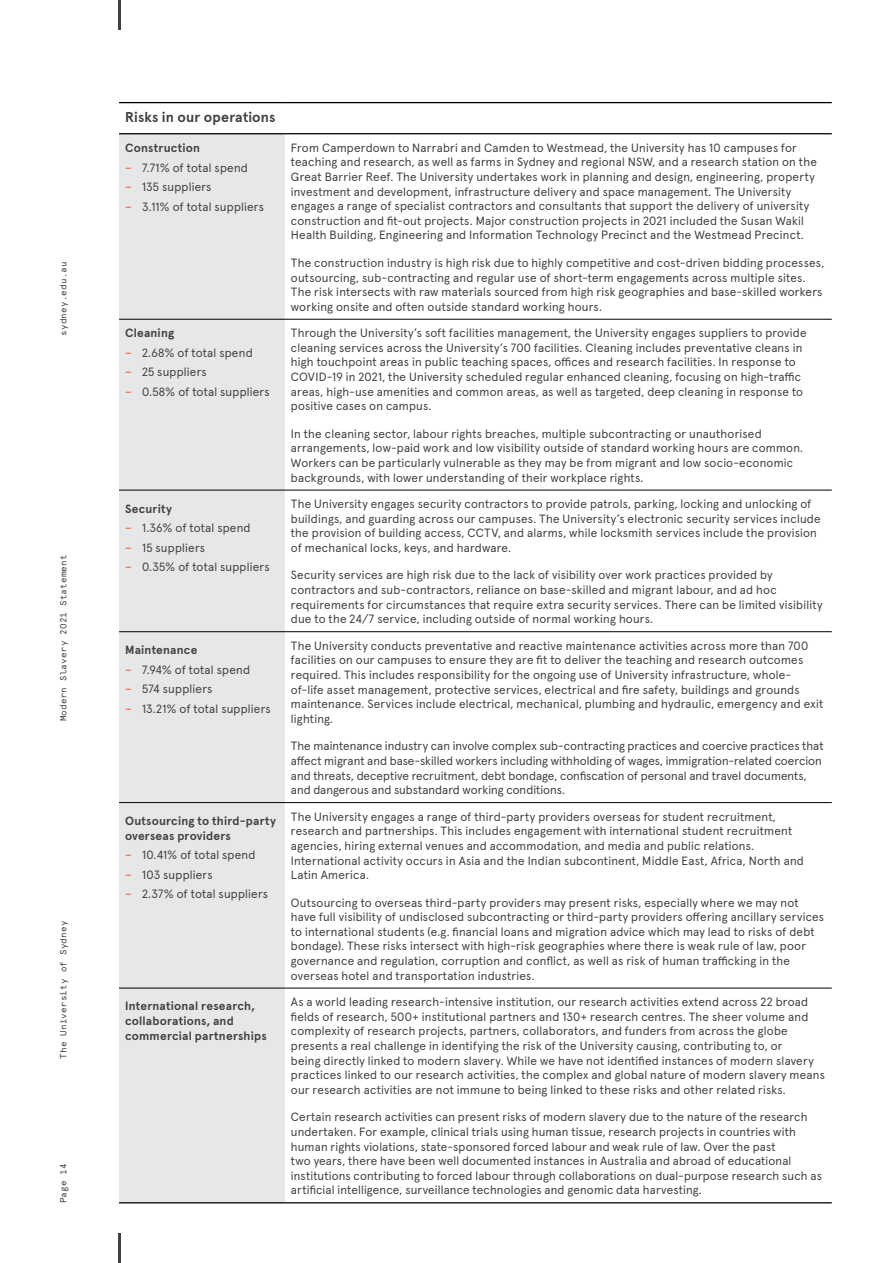
<style>
.page{position:relative;width:893px;height:1263px;background:#fff}
.page>*{position:absolute;margin:0;border:0;box-sizing:border-box;transform-origin:0 0}
.t1{font:700 14.25px "Apercu Pro";letter-spacing:.01em;color:#414042}
.t2{font:12px/14.7px "Apercu Pro";letter-spacing:.015em;color:#414042}
.t3{font:700 12px/14.7px "Apercu Pro";letter-spacing:.015em;color:#414042}
.t4{font:9px "Apercu Mono Pro";letter-spacing:.02em;color:#414042}
.s1{color:#f04e23}
</style>
<div class="page">
<div style="left:119px;top:134px;width:166px;height:1068px;background:#e6e7e8"></div>
<hr style="left:119px;top:1202px;width:166px;height:1px;background:#000">
<hr style="left:285px;top:1202px;width:547px;height:1px;background:#000">
<hr style="left:119px;top:988px;width:166px;height:1px;background:#000">
<hr style="left:285px;top:988px;width:547px;height:1px;background:#000">
<hr style="left:119px;top:802px;width:166px;height:1px;background:#000">
<hr style="left:285px;top:802px;width:547px;height:1px;background:#000">
<hr style="left:119px;top:319px;width:166px;height:1px;background:#000">
<hr style="left:285px;top:319px;width:547px;height:1px;background:#000">
<hr style="left:119px;top:102px;width:166px;height:1px;background:#000">
<hr style="left:285px;top:102px;width:547px;height:1px;background:#000">
<hr style="left:119px;top:133px;width:166px;height:1px;background:#000">
<hr style="left:285px;top:133px;width:547px;height:1px;background:#000">
<hr style="left:119px;top:490px;width:166px;height:1px;background:#000">
<hr style="left:285px;top:490px;width:547px;height:1px;background:#000">
<hr style="left:119px;top:631px;width:166px;height:1px;background:#000">
<hr style="left:285px;top:631px;width:547px;height:1px;background:#000">
<hr style="left:118px;top:1233px;width:2px;height:30px;background:#414042">
<hr style="left:118px;top:0;width:2px;height:30px;background:#414042">
<p class="t4" style="left:56px;top:336px;width:76px;rotate:-90deg">sydney.edu.au</p>
<p class="t4" style="left:56px;top:721px;width:168px;rotate:-90deg">Modern Slavery 2021 Statement</p>
<p class="t4" style="left:56px;top:1059px;width:140px;rotate:-90deg">The University of Sydney</p>
<p class="t4" style="left:56px;top:1203px;width:42px;rotate:-90deg">Page 14</p>
<h4 class="t1" style="left:125px;top:106px;width:152px">Risks in our operations</h4>
<h5 class="t3" style="left:125px;top:140px;width:76px">Construction</h5>
<p class="t2" style="left:125px;top:159px;width:124px"><span class="s1">−</span> 7.71% of total spend</p>
<p class="t2" style="left:125px;top:179px;width:88px"><span class="s1">−</span> 135 suppliers</p>
<p class="t2" style="left:125px;top:198px;width:140px"><span class="s1">−</span> 3.11% of total suppliers</p>
<p class="t2" style="left:291px;top:139px;width:527px">From Camperdown to Narrabri and Camden to Westmead, the University has 10 campuses for teaching and research, as well as farms in Sydney and regional NSW, and a research station on the Great Barrier Reef. The University undertakes work in planning and design, engineering, property investment and development, infrastructure delivery and space management. The University engages a range of specialist contractors and consultants that support the delivery of university construction and fit-out projects. Major construction projects in 2021 included the Susan Wakil Health Building, Engineering and Information Technology Precinct and the Westmead Precinct.</p>
<p class="t2" style="left:291px;top:254px;width:535px">The construction industry is high risk due to highly competitive and cost-driven bidding processes, outsourcing, sub-contracting and regular use of short-term engagements across multiple sites.<br>The risk intersects with raw materials sourced from high risk geographies and base-skilled workers working onsite and often outside standard working hours.</p>
<h5 class="t3" style="left:125px;top:325px;width:51px">Cleaning</h5>
<p class="t2" style="left:125px;top:344px;width:129px"><span class="s1">−</span> 2.68% of total spend</p>
<p class="t2" style="left:125px;top:364px;width:83px"><span class="s1">−</span> 25 suppliers</p>
<p class="t2" style="left:125px;top:383px;width:146px"><span class="s1">−</span> 0.58% of total suppliers</p>
<p class="t2" style="left:291px;top:325px;width:517px">Through the University’s soft facilities management, the University engages suppliers to provide cleaning services across the University’s 700 facilities. Cleaning includes preventative cleans in high touchpoint areas in public teaching spaces, offices and research facilities. In response to COVID-19 in 2021, the University scheduled regular enhanced cleaning, focusing on high-traffic areas, high-use amenities and common areas, as well as targeted, deep cleaning in response to positive cases on campus.</p>
<p class="t2" style="left:291px;top:425px;width:514px">In the cleaning sector, labour rights breaches, multiple subcontracting or unauthorised arrangements, low-paid work and low visibility outside of standard working hours are common.<br>Workers can be particularly vulnerable as they may be from migrant and low socio-economic backgrounds, with lower understanding of their workplace rights.</p>
<h5 class="t3" style="left:125px;top:501px;width:48px">Security</h5>
<p class="t2" style="left:125px;top:520px;width:127px"><span class="s1">−</span> 1.36% of total spend</p>
<p class="t2" style="left:125px;top:539px;width:81px"><span class="s1">−</span> 15 suppliers</p>
<p class="t2" style="left:125px;top:559px;width:146px"><span class="s1">−</span> 0.35% of total suppliers</p>
<p class="t2" style="left:291px;top:496px;width:531px">The University engages security contractors to provide patrols, parking, locking and unlocking of buildings, and guarding across our campuses. The University’s electronic security services include the provision of building access, CCTV, and alarms, while locksmith services include the provision of mechanical locks, keys, and hardware.</p>
<p class="t2" style="left:291px;top:567px;width:533px">Security services are high risk due to the lack of visibility over work practices provided by contractors and sub-contractors, reliance on base-skilled and migrant labour, and ad hoc requirements for circumstances that require extra security services. There can be limited visibility due to the 24/7 service, including outside of normal working hours.</p>
<h5 class="t3" style="left:125px;top:642px;width:74px">Maintenance</h5>
<p class="t2" style="left:125px;top:661px;width:126px"><span class="s1">−</span> 7.94% of total spend</p>
<p class="t2" style="left:125px;top:681px;width:89px"><span class="s1">−</span> 574 suppliers</p>
<p class="t2" style="left:125px;top:700px;width:147px"><span class="s1">−</span> 13.21% of total suppliers</p>
<p class="t2" style="left:291px;top:637px;width:534px">The University conducts preventative and reactive maintenance activities across more than 700 facilities on our campuses to ensure they are fit to deliver the teaching and research outcomes required. This includes responsibility for the ongoing use of University infrastructure, whole&shy;of-life asset management, protective services, electrical and fire safety, buildings and grounds maintenance. Services include electrical, mechanical, plumbing and hydraulic, emergency and exit lighting.</p>
<p class="t2" style="left:291px;top:738px;width:534px">The maintenance industry can involve complex sub-contracting practices and coercive practices that affect migrant and base-skilled workers including withholding of wages, immigration-related coercion and threats, deceptive recruitment, debt bondage, confiscation of personal and travel documents, and dangerous and substandard working conditions.</p>
<h5 class="t3" style="left:125px;top:813px;width:153px">Outsourcing to third-party overseas providers</h5>
<p class="t2" style="left:125px;top:847px;width:132px"><span class="s1">−</span> 10.41% of total spend</p>
<p class="t2" style="left:125px;top:866px;width:89px"><span class="s1">−</span> 103 suppliers</p>
<p class="t2" style="left:125px;top:886px;width:144px"><span class="s1">−</span> 2.37% of total suppliers</p>
<p class="t2" style="left:291px;top:808px;width:514px">The University engages a range of third-party providers overseas for student recruitment, research and partnerships. This includes engagement with international student recruitment agencies, hiring external venues and accommodation, and media and public relations.<br>International activity occurs in Asia and the Indian subcontinent, Middle East, Africa, North and Latin America.</p>
<p class="t2" style="left:291px;top:894px;width:535px">Outsourcing to overseas third-party providers may present risks, especially where we may not have full visibility of undisclosed subcontracting or third-party providers offering ancillary services to international students (e.g. financial loans and migration advice which may lead to risks of debt bondage). These risks intersect with high-risk geographies where there is weak rule of law, poor governance and regulation, corruption and conflict, as well as risk of human trafficking in the overseas hotel and transportation industries.</p>
<h5 class="t3" style="left:125px;top:998px;width:143px">International research, collaborations, and commercial partnerships</h5>
<p class="t2" style="left:291px;top:994px;width:535px">As a world leading research-intensive institution, our research activities extend across 22 broad fields of research, 500+ institutional partners and 130+ research centres. The sheer volume and complexity of research projects, partners, collaborators, and funders from across the globe presents a real challenge in identifying the risk of the University causing, contributing to, or<br>being directly linked to modern slavery. While we have not identified instances of modern slavery practices linked to our research activities, the complex and global nature of modern slavery means our research activities are not immune to being linked to these risks and other related risks.</p>
<p class="t2" style="left:291px;top:1109px;width:533px">Certain research activities can present risks of modern slavery due to the nature of the research undertaken. For example, clinical trials using human tissue, research projects in countries with human rights violations, state-sponsored forced labour and weak rule of law. Over the past<br>two years, there have been well documented instances in Australia and abroad of educational institutions contributing to forced labour through collaborations on dual-purpose research such as artificial intelligence, surveillance technologies and genomic data harvesting.</p>
</div>
